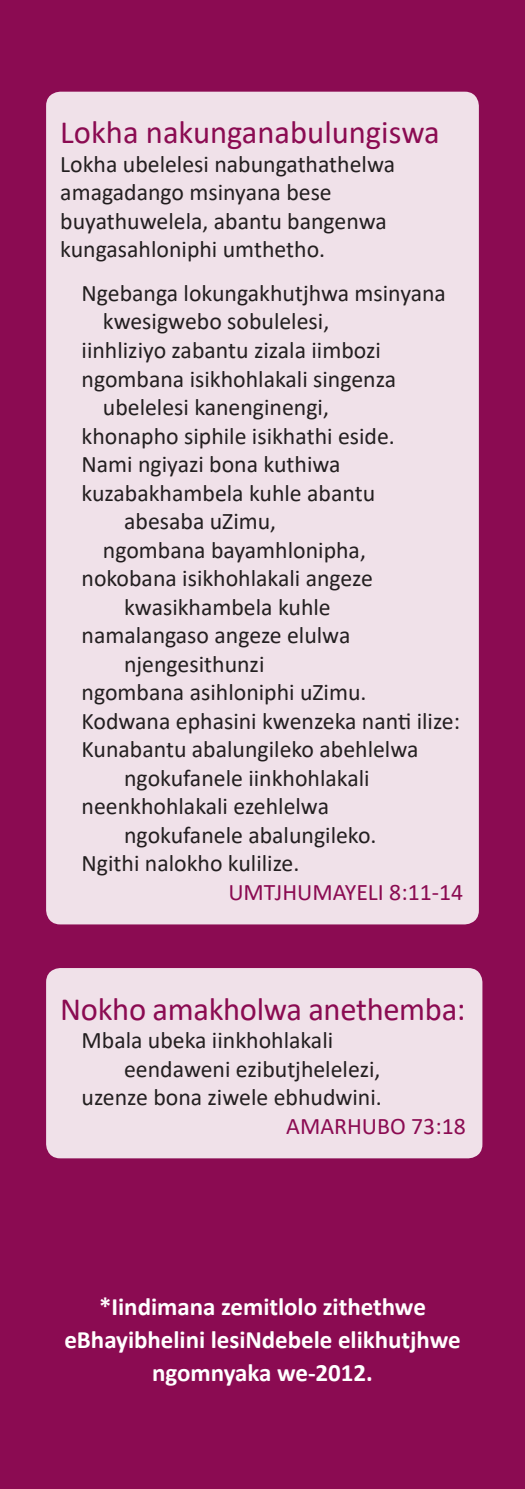
<style>
.page{position:relative;width:525px;height:1489px;background:#fff}
.page>*{position:absolute;margin:0;border:0;box-sizing:border-box;transform-origin:0 0}
.t1{font:32.5px "Calibri";letter-spacing:-.01em;color:#8b0b52}
.t2{font:700 25px/32.5px "Calibri";color:#fff;text-align:center}
.t3{font:23.75px/28.5px "Calibri";color:#231f20}
.t4{font:23.75px "Calibri";color:#8b0b52}
</style>
<div class="page">
<div style="left:0;top:0;width:524px;height:1488px;background:#8b0b52"></div>
<div style="left:46px;top:92px;width:432px;height:832px;background:#f0e1e9;border-radius:14px"></div>
<div style="left:46px;top:968px;width:436px;height:190px;background:#f0e1e9;border-radius:14px"></div>
<h1 class="t1" style="left:60px;top:110px;width:381px">Lokha nakunganabulungiswa</h1>
<p class="t3" style="left:60px;top:149px;width:336px">Lokha ubelelesi nabungathathelwa amagadango msinyana bese buyathuwelela, abantu bangenwa kungasahloniphi umthetho.</p>
<p class="t3" style="left:81px;top:278px;width:366px">Ngebanga lokungakhutjhwa msinyana</p>
<p class="t3" style="left:103px;top:307px;width:228px">kwesigwebo sobulelesi,</p>
<p class="t3" style="left:81px;top:335px;width:301px">iinhliziyo zabantu zizala iimbozi</p>
<p class="t3" style="left:81px;top:364px;width:316px">ngombana isikhohlakali singenza</p>
<p class="t3" style="left:103px;top:392px;width:227px">ubelelesi kanenginengi,</p>
<p class="t3" style="left:81px;top:421px;width:314px">khonapho siphile isikhathi eside.</p>
<p class="t3" style="left:81px;top:449px;width:260px">Nami ngiyazi bona kuthiwa</p>
<p class="t3" style="left:81px;top:478px;width:295px">kuzabakhambela kuhle abantu</p>
<p class="t3" style="left:124px;top:506px;width:153px">abesaba uZimu,</p>
<p class="t3" style="left:103px;top:535px;width:264px">ngombana bayamhlonipha,</p>
<p class="t3" style="left:81px;top:563px;width:293px">nokobana isikhohlakali angeze</p>
<p class="t3" style="left:124px;top:592px;width:208px">kwasikhambela kuhle</p>
<p class="t3" style="left:81px;top:620px;width:270px">namalangaso angeze elulwa</p>
<p class="t3" style="left:124px;top:649px;width:142px">njengesithunzi</p>
<p class="t3" style="left:81px;top:677px;width:286px">ngombana asihloniphi uZimu.</p>
<p class="t3" style="left:81px;top:706px;width:380px">Kodwana ephasini kwenzeka nanti ilize:</p>
<p class="t3" style="left:81px;top:734px;width:338px">Kunabantu abalungileko abehlelwa</p>
<p class="t3" style="left:124px;top:763px;width:247px">ngokufanele iinkhohlakali</p>
<p class="t3" style="left:81px;top:791px;width:249px">neenkhohlakali ezehlelwa</p>
<p class="t3" style="left:124px;top:820px;width:254px">ngokufanele abalungileko.</p>
<p class="t3" style="left:81px;top:848px;width:219px">Ngithi nalokho kulilize.</p>
<p class="t4" style="left:228px;top:875px;width:236px">UMTJHUMAYELI 8:11-14</p>
<h1 class="t1" style="left:60px;top:986px;width:406px">Nokho amakholwa anethemba:</h1>
<p class="t3" style="left:81px;top:1025px;width:253px">Mbala ubeka iinkhohlakali</p>
<p class="t3" style="left:124px;top:1053px;width:258px">eendaweni ezibutjhelelezi,</p>
<p class="t3" style="left:81px;top:1082px;width:301px">uzenze bona ziwele ebhudwini.</p>
<p class="t4" style="left:286px;top:1109px;width:181px">AMARHUBO 73:18</p>
<p class="t2" style="left:64px;top:1290px;width:397px">*Iindimana zemitlolo zithethwe eBhayibhelini lesiNdebele elikhutjhwe ngomnyaka we-2012.</p>
</div>
